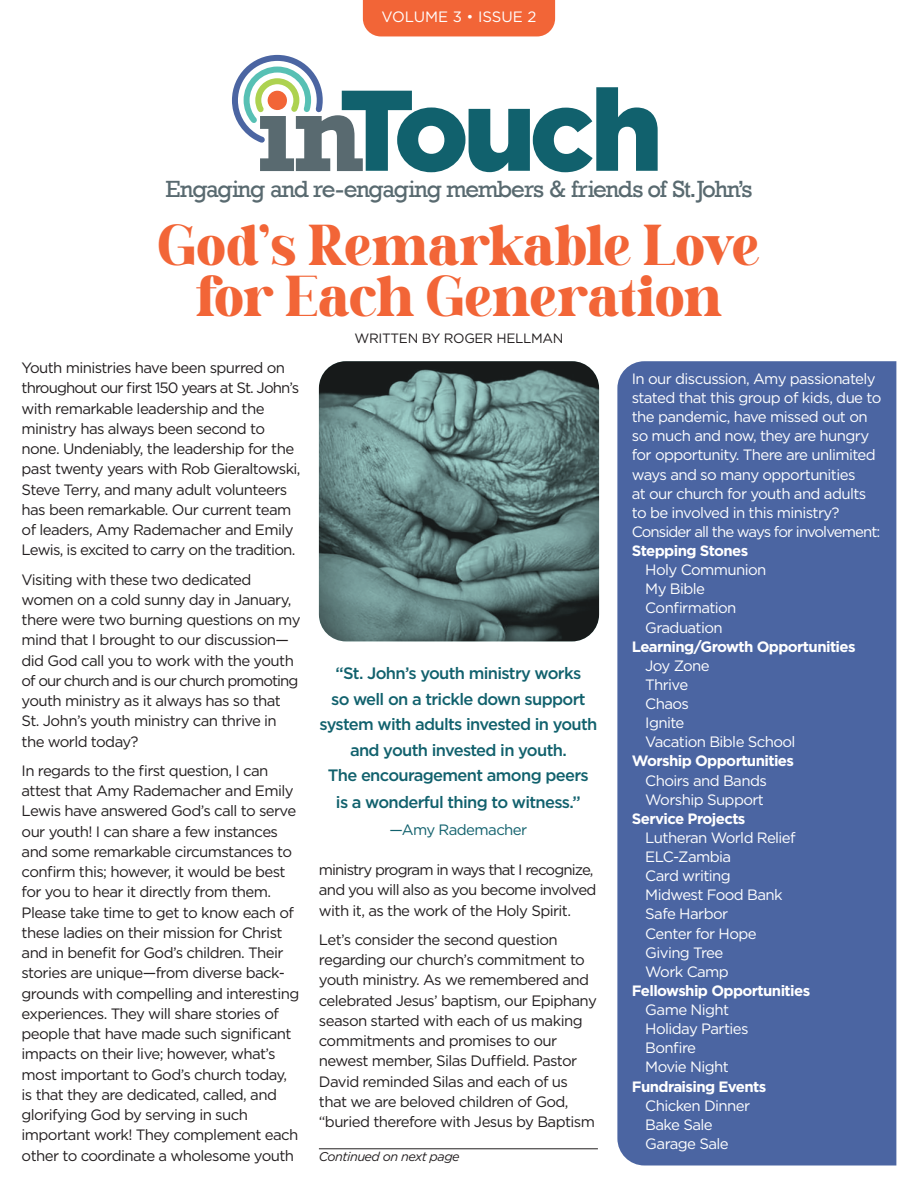
<style>
.page{position:relative;width:918px;height:1188px;background:#fff}
.page>*{position:absolute;margin:0;border:0;box-sizing:border-box;transform-origin:0 0}
.t1{font:45px "Daretro Mandra";letter-spacing:-.015em;color:#f26537}
.t2{font:24px "Rockwell";letter-spacing:-.055em;color:#596a70}
.t3{font:500 16.5px/25.5px "Gotham";letter-spacing:-.04em;color:#11616d;text-align:center}
.t4{font:15px/20.2px "Gotham";letter-spacing:-.04em;color:#231f20}
.t5{font:15px/19.2px "Gotham";letter-spacing:-.04em;color:#fff}
.t6{font:700 15px "Gotham";letter-spacing:-.04em;color:#fff}
.t7{font:15px "Gotham";color:#fff}
.t8{font:15px "Gotham";letter-spacing:-.04em;color:#11616d}
.t9{font:13.5px "Gotham";letter-spacing:-.025em;color:#231f20}
.t10{font:italic 12.75px "Gotham";letter-spacing:-.04em;color:#231f20}
.s1{font-weight:300}
</style>
<div class="page">
<div style="left:617px;top:361px;width:279px;height:805px;background:#4b65a2"></div>
<svg style="left:232px;top:54px;width:426px;height:118px"></svg>
<div style="left:363px;top:0;width:192px;height:36px;background:#f26537"></div>
<hr style="left:319px;top:1149px;width:279px;height:1px;background:#231f20">
<img style="left:319px;top:361px;width:280px;height:280px">
<p class="t7" style="left:382px;top:8px;width:156px">VOLUME 3 <span class="s1">•</span> ISSUE 2</p>
<p class="t2" style="left:166px;top:175px;width:588px">Engaging and re-engaging members &amp; friends of St. John’s</p>
<p class="t1" style="left:158px;top:212px;width:604px">God’s Remarkable Love</p>
<p class="t1" style="left:196px;top:263px;width:528px">for Each Generation</p>
<p class="t9" style="left:355px;top:330px;width:210px">WRITTEN BY ROGER HELLMAN</p>
<p class="t5" style="left:632px;top:369px;width:251px">In our discussion, Amy passionately stated that this group of kids, due to the pandemic, have missed out on so much and now, they are hungry for opportunity. There are unlimited ways and so many opportunities<br>at our church for youth and adults to be involved in this ministry?<br>Consider all the ways for involvement:</p>
<p class="t6" style="left:632px;top:541px;width:118px">Stepping Stones</p>
<p class="t5" style="left:645px;top:560px;width:123px">Holy Communion</p>
<p class="t5" style="left:645px;top:579px;width:61px">My Bible</p>
<p class="t5" style="left:645px;top:598px;width:93px">Confirmation</p>
<p class="t5" style="left:645px;top:617px;width:79px">Graduation</p>
<p class="t6" style="left:632px;top:636px;width:225px">Learning/Growth Opportunities</p>
<p class="t5" style="left:645px;top:656px;width:66px">Joy Zone</p>
<p class="t5" style="left:645px;top:675px;width:44px">Thrive</p>
<p class="t5" style="left:645px;top:694px;width:45px">Chaos</p>
<p class="t5" style="left:645px;top:713px;width:41px">Ignite</p>
<p class="t5" style="left:645px;top:732px;width:152px">Vacation Bible School</p>
<p class="t6" style="left:632px;top:751px;width:164px">Worship Opportunities</p>
<p class="t5" style="left:645px;top:770px;width:123px">Choirs and Bands</p>
<p class="t5" style="left:645px;top:790px;width:120px">Worship Support</p>
<p class="t6" style="left:632px;top:809px;width:115px">Service Projects</p>
<p class="t5" style="left:645px;top:828px;width:152px">Lutheran World Relief</p>
<p class="t5" style="left:645px;top:847px;width:87px">ELC-Zambia</p>
<p class="t5" style="left:645px;top:866px;width:87px">Card writing</p>
<p class="t5" style="left:645px;top:885px;width:139px">Midwest Food Bank</p>
<p class="t5" style="left:645px;top:904px;width:84px">Safe Harbor</p>
<p class="t5" style="left:645px;top:923px;width:113px">Center for Hope</p>
<p class="t5" style="left:645px;top:943px;width:80px">Giving Tree</p>
<p class="t5" style="left:645px;top:962px;width:85px">Work Camp</p>
<p class="t6" style="left:632px;top:981px;width:180px">Fellowship Opportunities</p>
<p class="t5" style="left:645px;top:1000px;width:85px">Game Night</p>
<p class="t5" style="left:645px;top:1019px;width:105px">Holiday Parties</p>
<p class="t5" style="left:645px;top:1038px;width:52px">Bonfire</p>
<p class="t5" style="left:645px;top:1057px;width:85px">Movie Night</p>
<p class="t6" style="left:632px;top:1076px;width:136px">Fundraising Events</p>
<p class="t5" style="left:645px;top:1096px;width:106px">Chicken Dinner<br>Bake Sale</p>
<p class="t5" style="left:645px;top:1134px;width:85px">Garage Sale</p>
<p class="t4" style="left:22px;top:357px;width:281px">Youth ministries have been spurred on throughout our first 150 years at St. John’s with remarkable leadership and the ministry has always been second to none. Undeniably, the leadership for the past twenty years with Rob Gieraltowski, Steve Terry, and many adult volunteers has been remarkable. Our current team of leaders, Amy Rademacher and Emily Lewis, is excited to carry on the tradition.</p>
<p class="t4" style="left:22px;top:569px;width:280px">Visiting with these two dedicated women on a cold sunny day in January, there were two burning questions on my mind that I brought to our discussion— did God call you to work with the youth of our church and is our church promoting youth ministry as it always has so that St. John’s youth ministry can thrive in the world today?</p>
<p class="t4" style="left:22px;top:760px;width:279px">In regards to the first question, I can attest that Amy Rademacher and Emily Lewis have answered God’s call to serve our youth! I can share a few instances and some remarkable circumstances to confirm this; however, it would be best for you to hear it directly from them.<br>Please take time to get to know each of these ladies on their mission for Christ and in benefit for God’s children. Their stories are unique—from diverse back&shy;grounds with compelling and interesting experiences. They will share stories of people that have made such significant impacts on their live; however, what’s most important to God’s church today, is that they are dedicated, called, and glorifying God by serving in such important work! They complement each other to coordinate a wholesome youth</p>
<p class="t3" style="left:319px;top:660px;width:280px">“St. John’s youth ministry works<br>so well on a trickle down support system with adults invested in youth and youth invested in youth.</p>
<p class="t3" style="left:328px;top:762px;width:262px;line-height:27px">The encouragement among peers is a wonderful thing to witness.”</p>
<p class="t8" style="left:390px;top:820px;width:139px">—Amy Rademacher</p>
<p class="t4" style="left:319px;top:859px;width:279px">ministry program in ways that I recognize, and you will also as you become involved with it, as the work of the Holy Spirit.</p>
<p class="t4" style="left:319px;top:929px;width:279px">Let’s consider the second question regarding our church’s commitment to youth ministry. As we remembered and celebrated Jesus’ baptism, our Epiphany season started with each of us making commitments and promises to our newest member, Silas Duffield. Pastor David reminded Silas and each of us that we are beloved children of God,</p>
<p class="t4" style="left:319px;top:1111px;width:278px">“buried therefore with Jesus by Baptism</p>
<p class="t10" style="left:319px;top:1148px;width:142px">Continued on next page</p>
</div>
